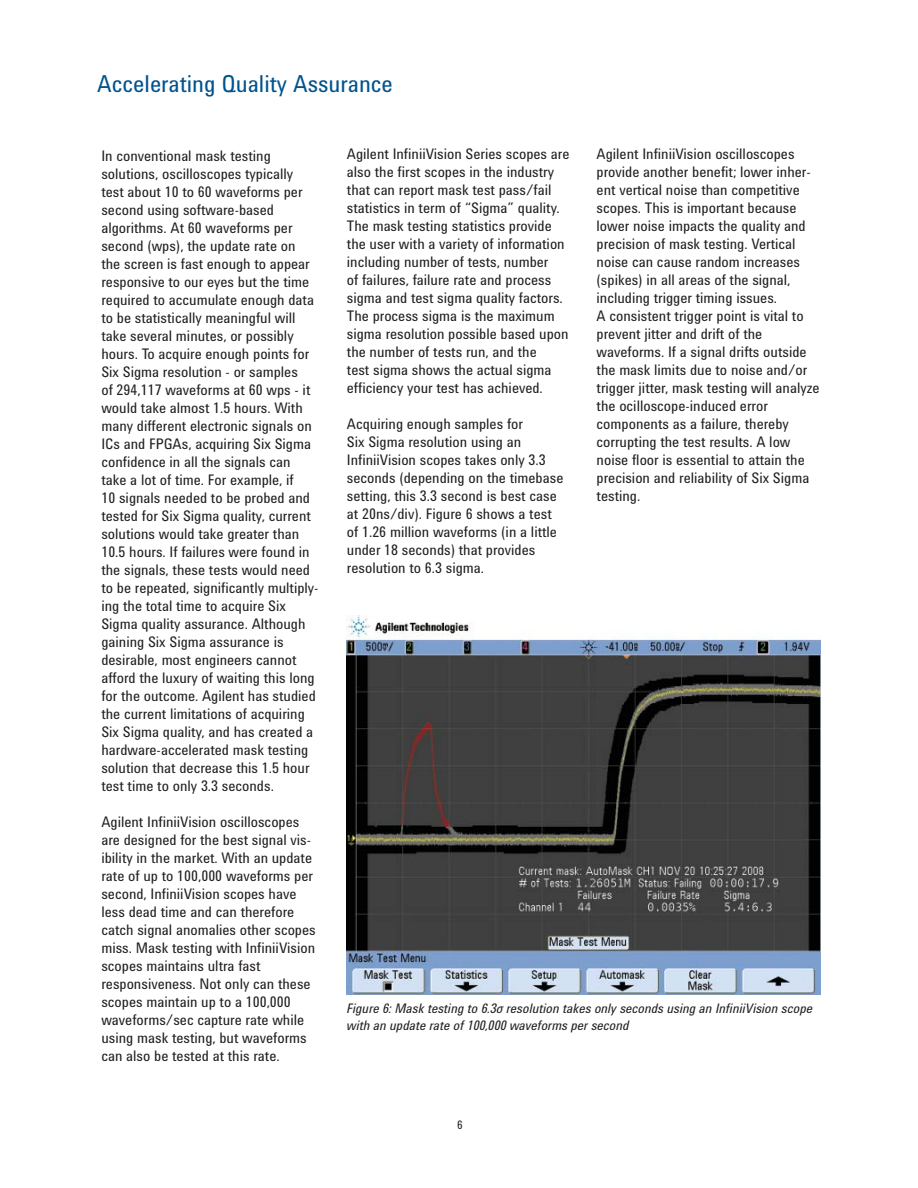
<style>
.page{position:relative;width:918px;height:1188px;background:#fff}
.page>*{position:absolute;margin:0;border:0;box-sizing:border-box;transform-origin:0 0}
.t1{font:24px "Agilent Condensed CFF";color:#00538e}
.t2{font:15px/18px "Agilent Condensed CFF";color:#231f20}
.t3{font:italic 13.5px/16.5px "Agilent Condensed CFF";color:#231f20}
.t4{font:12px "Agilent Condensed CFF";color:#231f20}
</style>
<div class="page">
<img style="left:347px;top:615px;width:474px;height:380px">
<h1 class="t1" style="left:97px;top:75px;width:297px">Accelerating Quality Assurance</h1>
<p class="t2" style="left:101px;top:148px;width:219px">In conventional mask testing solutions, oscilloscopes typically test about 10 to 60 waveforms per second using software-based algorithms. At 60 waveforms per second (wps), the update rate on<br>the screen is fast enough to appear responsive to our eyes but the time required to accumulate enough data to be statistically meaningful will take several minutes, or possibly hours. To acquire enough points for Six Sigma resolution - or samples<br>of 294,117 waveforms at 60 wps - it would take almost 1.5 hours. With many different electronic signals on ICs and FPGAs, acquiring Six Sigma confidence in all the signals can take a lot of time. For example, if<br>10 signals needed to be probed and tested for Six Sigma quality, current solutions would take greater than 10.5 hours. If failures were found in the signals, these tests would need to be repeated, significantly multiply&shy;ing the total time to acquire Six Sigma quality assurance. Although gaining Six Sigma assurance is desirable, most engineers cannot afford the luxury of waiting this long for the outcome. Agilent has studied the current limitations of acquiring Six Sigma quality, and has created a hardware-accelerated mask testing solution that decrease this 1.5 hour test time to only 3.3 seconds.</p>
<p class="t2" style="left:101px;top:814px;width:216px">Agilent InfiniiVision oscilloscopes are designed for the best signal vis&shy;ibility in the market. With an update rate of up to 100,000 waveforms per second, InfiniiVision scopes have less dead time and can therefore catch signal anomalies other scopes miss. Mask testing with InfiniiVision scopes maintains ultra fast responsiveness. Not only can these scopes maintain up to a 100,000 waveforms/sec capture rate while using mask testing, but waveforms can also be tested at this rate.</p>
<p class="t2" style="left:347px;top:147px;width:224px">Agilent InfiniiVision Series scopes are also the first scopes in the industry that can report mask test pass/fail statistics in term of “Sigma” quality.<br>The mask testing statistics provide the user with a variety of information including number of tests, number<br>of failures, failure rate and process sigma and test sigma quality factors.<br>The process sigma is the maximum sigma resolution possible based upon the number of tests run, and the<br>test sigma shows the actual sigma efficiency your test has achieved.</p>
<p class="t2" style="left:347px;top:417px;width:218px">Acquiring enough samples for<br>Six Sigma resolution using an<br>InfiniiVision scopes takes only 3.3 seconds (depending on the timebase setting, this 3.3 second is best case at 20ns/div). Figure 6 shows a test of 1.26 million waveforms (in a little under 18 seconds) that provides resolution to 6.3 sigma.</p>
<p class="t2" style="left:597px;top:147px;width:225px">Agilent InfiniiVision oscilloscopes provide another benefit; lower inher&shy;ent vertical noise than competitive scopes. This is important because lower noise impacts the quality and precision of mask testing. Vertical noise can cause random increases (spikes) in all areas of the signal, including trigger timing issues.<br>A consistent trigger point is vital to prevent jitter and drift of the waveforms. If a signal drifts outside the mask limits due to noise and/or trigger jitter, mask testing will analyze the ocilloscope-induced error components as a failure, thereby corrupting the test results. A low noise floor is essential to attain the precision and reliability of Six Sigma testing.</p>
<p class="t3" style="left:347px;top:1002px;width:467px">Figure 6: Mask testing to 6.3σ resolution takes only seconds using an InfiniiVision scope with an update rate of 100,000 waveforms per second</p>
<p class="t4" style="left:457px;top:1120px;width:7px">6</p>
</div>
